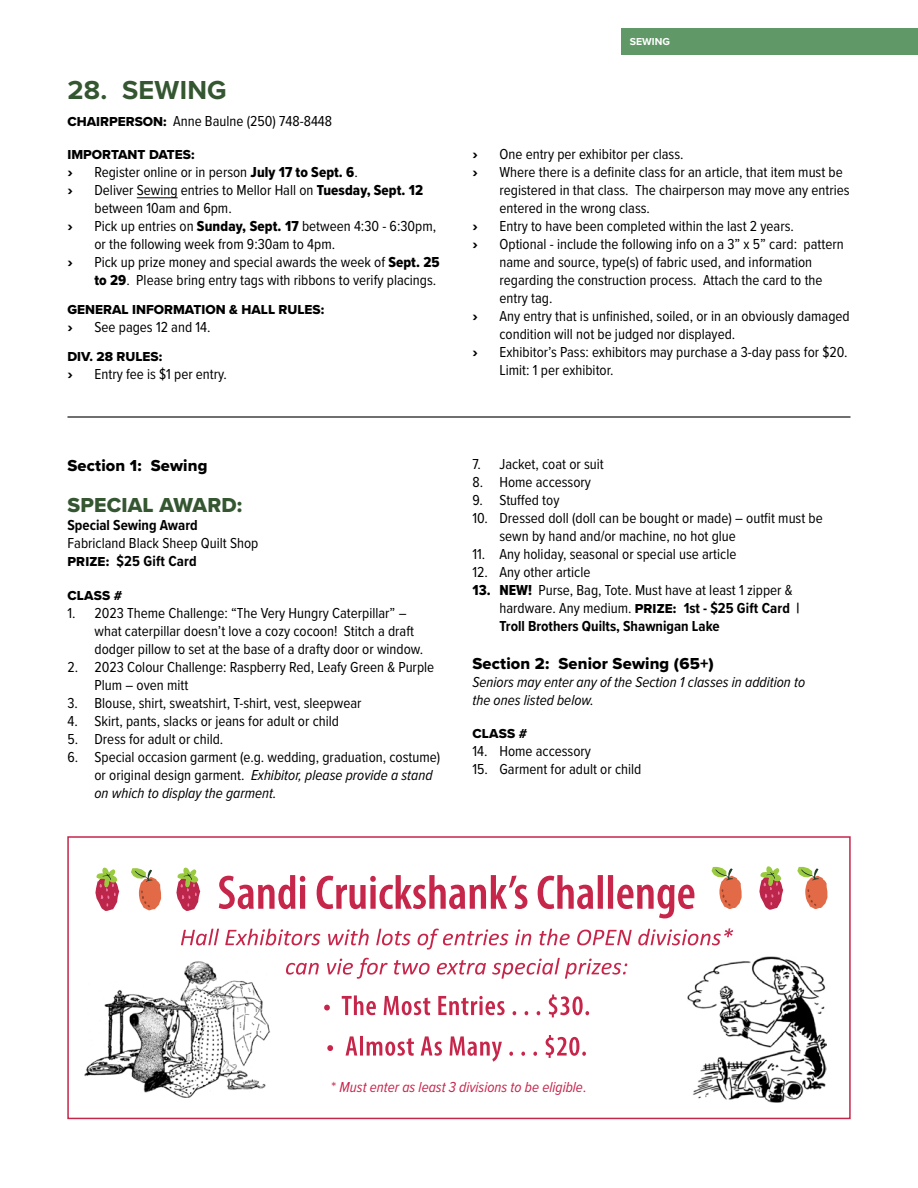
<style>
.page{position:relative;width:918px;height:1188px;background:#fff}
.page>*{position:absolute;margin:0;border:0;box-sizing:border-box;transform-origin:0 0}
.t1{font:700 27px "Proxima Nova";letter-spacing:.01em;color:#345630}
.t2{font:21px "Proxima Nova Extrabld";letter-spacing:.01em;color:#345630}
.t3{font:16.5px "Proxima Nova Extrabld";letter-spacing:.01em;color:#000}
.t4{font:15px/18px "Proxima Nova Cond";color:#000}
.t5{font:italic 15px/18px "Proxima Nova Cond";color:#000}
.t6{font:italic 15px "Proxima Nova Cond";color:#c7264b}
.t7{font:700 15px "Proxima Nova Cond";color:#000}
.t8{font:15px "Proxima Nova Extrabld";color:#000}
.t9{font:13.5px "Proxima Nova Extrabld";color:#000}
.t10{font:700 10.5px "Proxima Nova";color:#fff}
.s1{font-family:"Proxima Nova Extrabld";font-size:13.5px}
.s2{font-family:"Proxima Nova Cond Extrabld"}
.s3{font-weight:700}
.s4{font-style:italic}
.s5{font-style:normal}
</style>
<div class="page">
<hr style="left:68px;top:416px;width:782px;height:2px;background:#000">
<div style="left:67px;top:836px;width:784px;height:283px;border:2px solid #c7264b"></div>
<img style="left:84px;top:961px;width:186px;height:136px">
<img style="left:687px;top:957px;width:140px;height:145px">
<svg style="left:327px;top:1035px;width:259px;height:27px"></svg>
<svg style="left:324px;top:994px;width:265px;height:23px"></svg>
<svg style="left:286px;top:958px;width:341px;height:21px"></svg>
<svg style="left:181px;top:928px;width:552px;height:22px"></svg>
<svg style="left:219px;top:875px;width:475px;height:43px"></svg>
<hr style="left:137px;top:197px;width:41px;height:1px;background:#000">
<svg style="left:797px;top:867px;width:31px;height:42px"></svg>
<svg style="left:712px;top:867px;width:30px;height:42px"></svg>
<svg style="left:759px;top:866px;width:24px;height:44px"></svg>
<svg style="left:131px;top:868px;width:30px;height:42px"></svg>
<svg style="left:95px;top:868px;width:24px;height:43px"></svg>
<svg style="left:176px;top:868px;width:24px;height:43px"></svg>
<div style="left:621px;top:28px;width:297px;height:28px;background:#619868"></div>
<h1 class="t1" style="left:68px;top:70px;width:161px">28. SEWING</h1>
<p class="t4" style="left:68px;top:111px;width:266px"><span class="s1">CHAIRPERSON:</span> Anne Baulne (250) 748-8448</p>
<p class="t9" style="left:68px;top:145px;width:129px">IMPORTANT DATES:</p>
<p class="t8" style="left:67px;top:161px;width:7px">›</p>
<p class="t4" style="left:94px;top:163px;width:265px">Register online or in person <span class="s2">July 17 to Sept. 6</span>.</p>
<p class="t8" style="left:67px;top:179px;width:7px">›</p>
<p class="t4" style="left:94px;top:181px;width:330px">Deliver Sewing entries to Mellor Hall on <span class="s2">Tuesday, Sept. 12 </span>between 10am and 6pm.</p>
<p class="t8" style="left:67px;top:215px;width:7px">›</p>
<p class="t4" style="left:94px;top:217px;width:343px">Pick up entries on <span class="s2">Sunday, Sept. 17</span> between 4:30 - 6:30pm, or the following week from 9:30am to 4pm.</p>
<p class="t8" style="left:67px;top:251px;width:7px">›</p>
<p class="t4" style="left:94px;top:253px;width:347px">Pick up prize money and special awards the week of <span class="s2">Sept. 25 to 29</span>. Please bring entry tags with ribbons to verify placings.</p>
<p class="t9" style="left:68px;top:300px;width:258px">GENERAL INFORMATION &amp; HALL RULES:</p>
<p class="t8" style="left:68px;top:316px;width:7px">›</p>
<p class="t4" style="left:95px;top:318px;width:118px">See pages 12 and 14.</p>
<p class="t9" style="left:68px;top:346px;width:96px">DIV. 28 RULES:</p>
<p class="t8" style="left:67px;top:363px;width:7px">›</p>
<p class="t4" style="left:94px;top:364px;width:134px">Entry fee is $1 per entry.</p>
<p class="t3" style="left:68px;top:453px;width:141px">Section 1: Sewing</p>
<h2 class="t2" style="left:68px;top:489px;width:176px">SPECIAL AWARD:</h2>
<p class="t7" style="left:68px;top:514px;width:132px">Special Sewing Award</p>
<p class="t4" style="left:68px;top:533px;width:192px">Fabricland Black Sheep Quilt Shop<br><span class="s1">PRIZE:</span> <span class="s3">$25 Gift Card</span></p>
<p class="t9" style="left:68px;top:586px;width:56px">CLASS #</p>
<p class="t4" style="left:94px;top:604px;width:330px;text-indent:-27px">1. 2023 Theme Challenge: “The Very Hungry Caterpillar” – what caterpillar doesn’t love a cozy cocoon! Stitch a draft dodger pillow to set at the base of a drafty door or window.</p>
<p class="t4" style="left:94px;top:658px;width:341px;text-indent:-27px">2. 2023 Colour Challenge: Raspberry Red, Leafy Green &amp; Purple<br>Plum – oven mitt</p>
<p class="t4" style="left:68px;top:694px;width:296px">3. Blouse, shirt, sweatshirt, T-shirt, vest, sleepwear</p>
<p class="t4" style="left:68px;top:712px;width:273px">4. Skirt, pants, slacks or jeans for adult or child</p>
<p class="t4" style="left:68px;top:730px;width:157px">5. Dress for adult or child.</p>
<p class="t4" style="left:94px;top:748px;width:347px;text-indent:-27px">6. Special occasion garment (e.g. wedding, graduation, costume) or original design garment. <span class="s4">Exhibitor, please provide a stand on which to display the garment.</span></p>
<p class="t10" style="left:630px;top:34px;width:42px">SEWING</p>
<p class="t8" style="left:472px;top:143px;width:7px">›</p>
<p class="t4" style="left:499px;top:144px;width:186px">One entry per exhibitor per class.</p>
<p class="t8" style="left:472px;top:161px;width:7px">›</p>
<p class="t4" style="left:499px;top:162px;width:352px">Where there is a definite class for an article, that item must be registered in that class. The chairperson may move any entries entered in the wrong class.</p>
<p class="t8" style="left:472px;top:215px;width:7px">›</p>
<p class="t4" style="left:499px;top:216px;width:296px">Entry to have been completed within the last 2 years.</p>
<p class="t8" style="left:472px;top:233px;width:7px">›</p>
<p class="t4" style="left:499px;top:234px;width:346px">Optional - include the following info on a 3” x 5” card: pattern name and source, type(s) of fabric used, and information regarding the construction process. Attach the card to the entry tag.</p>
<p class="t8" style="left:472px;top:305px;width:7px">›</p>
<p class="t4" style="left:499px;top:306px;width:352px">Any entry that is unfinished, soiled, or in an obviously damaged condition will not be judged nor displayed.</p>
<p class="t8" style="left:472px;top:341px;width:7px">›</p>
<p class="t4" style="left:499px;top:342px;width:349px">Exhibitor’s Pass: exhibitors may purchase a 3-day pass for $20.<br>Limit: 1 per exhibitor.</p>
<p class="t4" style="left:472px;top:455px;width:133px">7. Jacket, coat or suit</p>
<p class="t4" style="left:472px;top:473px;width:120px">8. Home accessory</p>
<p class="t4" style="left:472px;top:491px;width:89px">9. Stuffed toy</p>
<p class="t4" style="left:500px;top:509px;width:325px;text-indent:-27px">10. Dressed doll (doll can be bought or made) – outfit must be sewn by hand and/or machine, no hot glue</p>
<p class="t4" style="left:472px;top:545px;width:265px">11. Any holiday, seasonal or special use article</p>
<p class="t4" style="left:472px;top:563px;width:119px">12. Any other article</p>
<p class="t4" style="left:499px;top:581px;width:302px;text-indent:-27px"><span class="s2">13. NEW!</span> Purse, Bag, Tote. Must have at least 1 zipper &amp; hardware. Any medium. <span class="s1">PRIZE:</span> <span class="s3">1st - $25 Gift Card |<br>Troll Brothers Quilts, Shawnigan Lake</span></p>
<p class="t3" style="left:472px;top:651px;width:243px">Section 2: Senior Sewing (65+)</p>
<p class="t5" style="left:472px;top:673px;width:334px">Seniors may enter any of the Section 1 classes in addition to the ones listed below.</p>
<p class="t9" style="left:472px;top:723px;width:56px">CLASS #</p>
<p class="t4" style="left:472px;top:741px;width:120px">14. Home accessory</p>
<p class="t4" style="left:472px;top:759px;width:170px">15. Garment for adult or child</p>
<p class="t6" style="left:332px;top:1076px;width:256px"><span class="s5">*</span> Must enter as least 3 divisions to be eligible<span class="s5">.</span></p>
</div>
